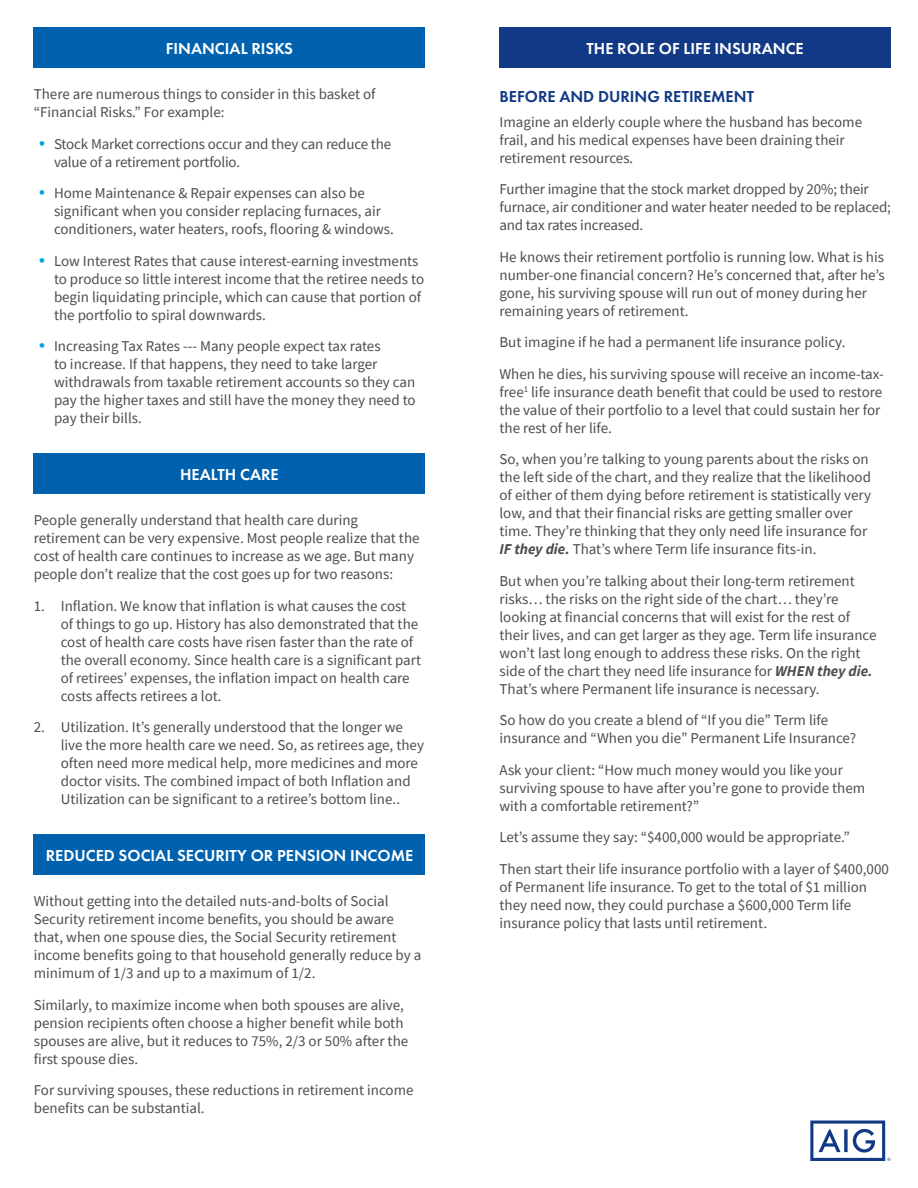
<style>
.page{position:relative;width:918px;height:1188px;background:#fff}
.page>*{position:absolute;margin:0;border:0;box-sizing:border-box;transform-origin:0 0}
.t1{font:600 16.5px "Futura PT";color:#fff}
.t2{font:600 16.5px "Futura PT";color:#123985}
.t3{font:15px/18px "Source Sans Pro";color:#4d4d4f}
.s1{font-family:"Futura PT";font-size:16.5px;color:#00a4e3}
.s2{font-weight:700;font-style:italic}
</style>
<div class="page">
<div style="left:34px;top:27px;width:391px;height:41px;background:#0061af"></div>
<div style="left:34px;top:453px;width:391px;height:41px;background:#0061af"></div>
<div style="left:34px;top:834px;width:391px;height:40px;background:#0061af"></div>
<div style="left:500px;top:27px;width:391px;height:41px;background:#123985"></div>
<svg style="left:810px;top:1120px;width:80px;height:41px"></svg>
<p class="t1" style="left:166px;top:38px;width:129px">FINANCIAL RISKS</p>
<p class="t3" style="left:34px;top:85px;width:343px">There are numerous things to consider in this basket of “Financial Risks.” For example:</p>
<p class="t3" style="left:54px;top:134px;width:339px;text-indent:-20px"><span class="s1">•</span> Stock Market corrections occur and they can reduce the value of a retirement portfolio.</p>
<p class="t3" style="left:54px;top:184px;width:342px;text-indent:-20px"><span class="s1">•</span> Home Maintenance &amp; Repair expenses can also be significant when you consider replacing furnaces, air conditioners, water heaters, roofs, flooring &amp; windows.</p>
<p class="t3" style="left:54px;top:251px;width:372px;text-indent:-20px"><span class="s1">•</span> Low Interest Rates that cause interest-earning investments to produce so little interest income that the retiree needs to begin liquidating principle, which can cause that portion of the portfolio to spiral downwards.</p>
<p class="t3" style="left:54px;top:337px;width:363px;text-indent:-20px"><span class="s1">•</span> Increasing Tax Rates --- Many people expect tax rates<br>to increase. If that happens, they need to take larger withdrawals from taxable retirement accounts so they can pay the higher taxes and still have the money they need to pay their bills.</p>
<p class="t1" style="left:180px;top:464px;width:100px">HEALTH CARE</p>
<p class="t3" style="left:34px;top:511px;width:387px">People generally understand that health care during retirement can be very expensive. Most people realize that the cost of health care continues to increase as we age. But many people don’t realize that the cost goes up for two reasons:</p>
<p class="t3" style="left:61px;top:596px;width:362px;text-indent:-27px">1. Inflation. We know that inflation is what causes the cost of things to go up. History has also demonstrated that the cost of health care costs have risen faster than the rate of the overall economy. Since health care is a significant part of retirees’ expenses, the inflation impact on health care costs affects retirees a lot.</p>
<p class="t3" style="left:61px;top:718px;width:365px;text-indent:-27px">2. Utilization. It’s generally understood that the longer we live the more health care we need. So, as retirees age, they often need more medical help, more medicines and more doctor visits. The combined impact of both Inflation and Utilization can be significant to a retiree’s bottom line..</p>
<p class="t1" style="left:46px;top:845px;width:369px">REDUCED SOCIAL SECURITY OR PENSION INCOME</p>
<p class="t3" style="left:34px;top:892px;width:389px">Without getting into the detailed nuts-and-bolts of Social Security retirement income benefits, you should be aware that, when one spouse dies, the Social Security retirement income benefits going to that household generally reduce by a minimum of 1/3 and up to a maximum of 1/2.</p>
<p class="t3" style="left:34px;top:995px;width:376px">Similarly, to maximize income when both spouses are alive, pension recipients often choose a higher benefit while both spouses are alive, but it reduces to 75%, 2/3 or 50% after the first spouse dies.</p>
<p class="t3" style="left:34px;top:1081px;width:381px">For surviving spouses, these reductions in retirement income benefits can be substantial.</p>
<p class="t1" style="left:587px;top:38px;width:219px">THE ROLE OF LIFE INSURANCE</p>
<p class="t2" style="left:500px;top:86px;width:256px">BEFORE AND DURING RETIREMENT</p>
<p class="t3" style="left:500px;top:113px;width:364px">Imagine an elderly couple where the husband has become frail, and his medical expenses have been draining their retirement resources.</p>
<p class="t3" style="left:500px;top:180px;width:393px">Further imagine that the stock market dropped by 20%; their furnace, air conditioner and water heater needed to be replaced; and tax rates increased.</p>
<p class="t3" style="left:500px;top:248px;width:387px">He knows their retirement portfolio is running low. What is his number-one financial concern? He’s concerned that, after he’s gone, his surviving spouse will run out of money during her remaining years of retirement.</p>
<p class="t3" style="left:500px;top:326px;width:386px;line-height:31.5px">But imagine if he had a permanent life insurance policy.<br>When he dies, his surviving spouse will receive an income-tax-</p>
<p class="t3" style="left:500px;top:383px;width:384px">free<sup>1</sup> life insurance death benefit that could be used to restore the value of their portfolio to a level that could sustain her for the rest of her life.</p>
<p class="t3" style="left:500px;top:450px;width:373px">So, when you’re talking to young parents about the risks on the left side of the chart, and they realize that the likelihood of either of them dying before retirement is statistically very low, and that their financial risks are getting smaller over time. They’re thinking that they only need life insurance for <span class="s2">IF they die.</span> That’s where Term life insurance fits-in.</p>
<p class="t3" style="left:499px;top:572px;width:379px">But when you’re talking about their long-term retirement risks… the risks on the right side of the chart… they’re looking at financial concerns that will exist for the rest of their lives, and can get larger as they age. Term life insurance won’t last long enough to address these risks. On the right side of the chart they need life insurance for <span class="s2">WHEN they die.<br></span>That’s where Permanent life insurance is necessary.</p>
<p class="t3" style="left:499px;top:711px;width:358px">So how do you create a blend of “If you die” Term life insurance and “When you die” Permanent Life Insurance?</p>
<p class="t3" style="left:499px;top:761px;width:367px">Ask your client: “How much money would you like your surviving spouse to have after you’re gone to provide them with a comfortable retirement?”</p>
<p class="t3" style="left:499px;top:821px;width:391px;line-height:31.5px">Let’s assume they say: “$400,000 would be appropriate.”<br>Then start their life insurance portfolio with a layer of $400,000</p>
<p class="t3" style="left:499px;top:878px;width:369px">of Permanent life insurance. To get to the total of $1 million they need now, they could purchase a $600,000 Term life insurance policy that lasts until retirement.</p>
</div>
